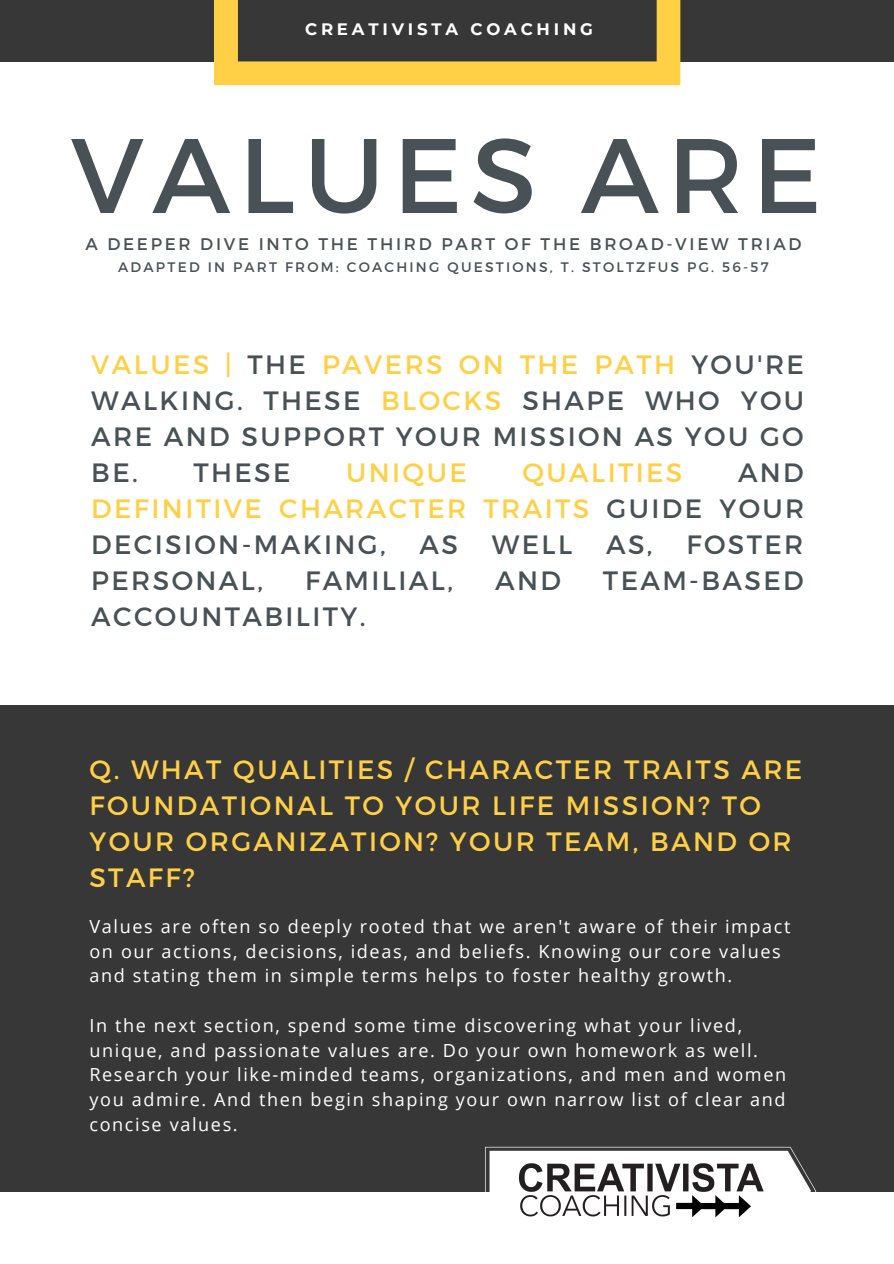
<style>
.page{position:relative;width:894px;height:1264px;background:#fff}
.page>*{position:absolute;margin:0;border:0;box-sizing:border-box;transform-origin:0 0}
.t1{font:105.75px "Montserrat";letter-spacing:.08em;color:#485155}
.t2{font:26.55px/36px "Montserrat";letter-spacing:.09em;color:#485155;text-align:justify}
.t3{font:26.55px/36px "Montserrat";letter-spacing:.09em;color:#ffd046}
.t4{font:18px/24.8px "Open Sans";letter-spacing:.09em;color:#fff}
.t5{font:16.8px "Montserrat";letter-spacing:.16em;color:#485155}
.t6{font:700 16.5px "Montserrat";letter-spacing:.23em;color:#fff}
.t7{font:13.8px "Montserrat";letter-spacing:.16em;color:#485155}
.s1{color:#ffd046}
</style>
<div class="page">
<div style="left:0;top:0;width:893px;height:61px;background:#373737"></div>
<svg style="left:214px;top:0;width:466px;height:85px"></svg>
<div style="left:0;top:705px;width:893px;height:486px;background:#373737"></div>
<svg style="left:485px;top:1146px;width:331px;height:46px"></svg>
<img style="left:514px;top:1160px;width:263px;height:58px">
<p class="t6" style="left:305px;top:19px;width:289px">CREATIVISTA COACHING</p>
<p class="t1" style="left:71px;top:107px;width:752px">VALUES ARE</p>
<p class="t5" style="left:85px;top:233px;width:717px">A DEEPER DIVE INTO THE THIRD PART OF THE BROAD-VIEW TRIAD</p>
<p class="t7" style="left:118px;top:258px;width:651px">ADAPTED IN PART FROM: COACHING QUESTIONS, T. STOLTZFUS PG. 56-57</p>
<p class="t2" style="left:91px;top:345px;width:714px"><span class="s1">VALUES |</span> THE <span class="s1">PAVERS ON THE PATH</span> YOU'RE WALKING. THESE <span class="s1">BLOCKS</span> SHAPE WHO YOU ARE AND SUPPORT YOUR MISSION AS YOU GO BE. THESE</p>
<p class="t3" style="left:346px;top:453px;width:122px">UNIQUE</p>
<p class="t3" style="left:522px;top:453px;width:161px">QUALITIES</p>
<p class="t2" style="left:91px;top:453px;width:714px;text-indent:646px">AND <span class="s1">DEFINITIVE CHARACTER TRAITS</span> GUIDE YOUR DECISION-MAKING,</p>
<p class="t2" style="left:419px;top:525px;width:40px">AS</p>
<p class="t2" style="left:492px;top:525px;width:82px">WELL</p>
<p class="t2" style="left:606px;top:525px;width:48px">AS,</p>
<p class="t2" style="left:686px;top:525px;width:118px">FOSTER</p>
<p class="t2" style="left:91px;top:561px;width:173px">PERSONAL,</p>
<p class="t2" style="left:305px;top:561px;width:149px">FAMILIAL,</p>
<p class="t2" style="left:495px;top:561px;width:67px">AND</p>
<p class="t2" style="left:602px;top:561px;width:202px">TEAM-BASED</p>
<p class="t2" style="left:91px;top:597px;width:276px">ACCOUNTABILITY.</p>
<p class="t3" style="left:89px;top:750px;width:714px">Q. WHAT QUALITIES / CHARACTER TRAITS ARE<br>FOUNDATIONAL TO YOUR LIFE MISSION? TO<br>YOUR ORGANIZATION? YOUR TEAM, BAND OR<br>STAFF?</p>
<p class="t4" style="left:89px;top:913px;width:702px">Values are often so deeply rooted that we aren't aware of their impact on our actions, decisions, ideas, and beliefs. Knowing our core values and stating them in simple terms helps to foster healthy growth.</p>
<p class="t4" style="left:89px;top:1012px;width:698px">In the next section, spend some time discovering what your lived, unique, and passionate values are. Do your own homework as well.<br>Research your like-minded teams, organizations, and men and women you admire. And then begin shaping your own narrow list of clear and concise values.</p>
</div>
